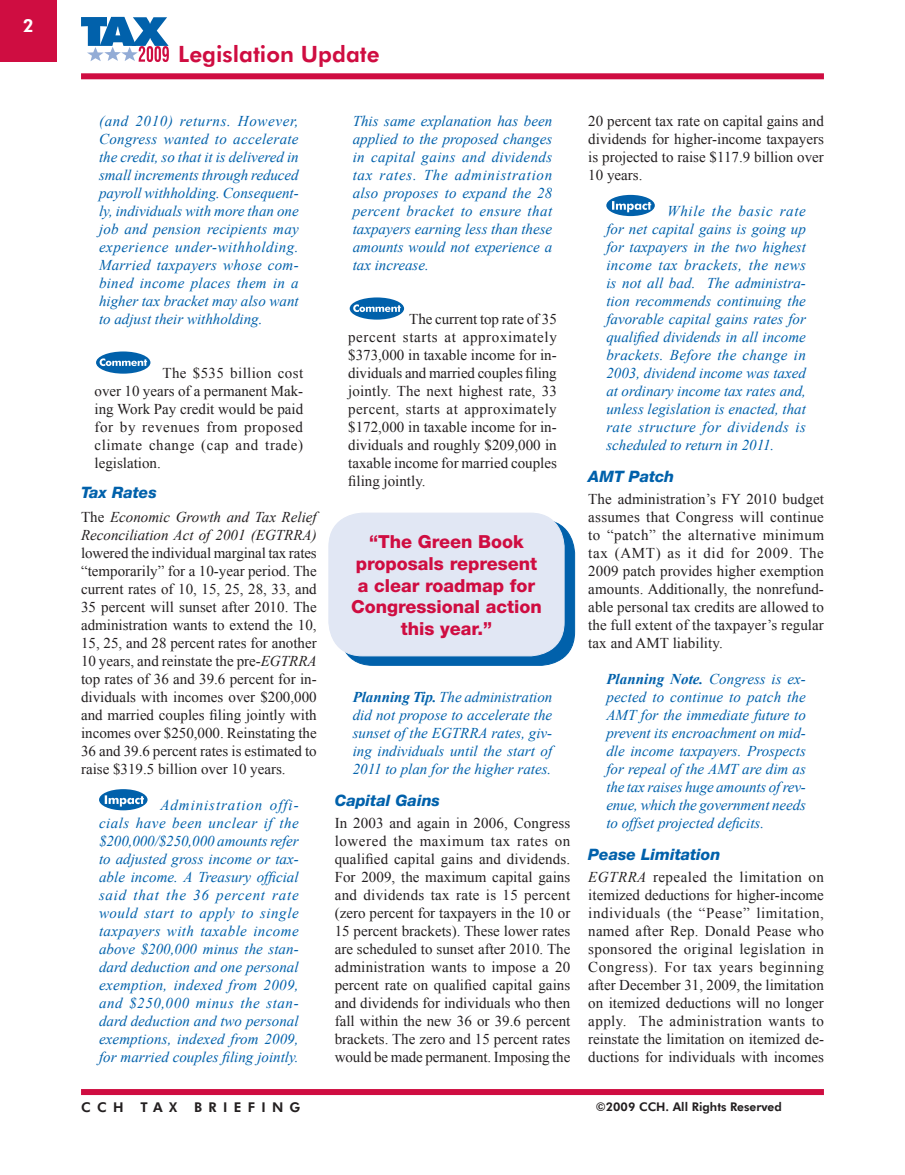
<style>
.page{position:relative;width:905px;height:1175px;background:#fff}
.page>*{position:absolute;margin:0;border:0;box-sizing:border-box;transform-origin:0 0}
.t1{font:800 22.5px "Futura BT";color:#cf0d41}
.t2{font:800 18px/21.6px "Helvetica Neue";color:#cf0d41;text-align:center}
.t3{font:800 18px "Futura BT";color:#fff}
.t4{font:italic 800 15.75px "Helvetica Neue";color:#0161ab}
.t5{font:15px/18px "Times New Roman";color:#231f20;text-align:justify}
.t6{font:italic 15px/18px "Times New Roman";color:#0161ab;text-align:justify}
.t7{font:italic 15px/18px "Times New Roman";color:#231f20}
.t8{font:800 13.5px "Futura BT";letter-spacing:.47em;color:#231f20}
.t9{font:800 12px "Futura BT";color:#231f20}
.s1{font-style:normal}
.s2{font-style:italic}
.s3{font-weight:700}
</style>
<div class="page">
<svg style="left:81px;top:17px;width:88px;height:45px"></svg>
<div style="left:81px;top:1089px;width:743px;height:6px;background:#cf0d41"></div>
<div style="left:81px;top:73px;width:743px;height:6px;background:#cf0d41"></div>
<div style="left:0;top:0;width:57px;height:62px;background:#cf0d41"></div>
<div style="left:96px;top:351px;width:54px;height:23px;background:#0161ab;border-radius:50%"></div>
<svg style="left:100px;top:358px;width:47px;height:8px"></svg>
<div style="left:99px;top:789px;width:48px;height:21px;background:#0161ab;border-radius:50%"></div>
<svg style="left:105px;top:795px;width:39px;height:11px"></svg>
<div style="left:350px;top:297px;width:54px;height:23px;background:#0161ab;border-radius:50%"></div>
<svg style="left:353px;top:304px;width:47px;height:8px"></svg>
<div style="left:606px;top:195px;width:48px;height:21px;background:#0161ab;border-radius:50%"></div>
<svg style="left:612px;top:201px;width:39px;height:11px"></svg>
<div style="left:339px;top:520px;width:235px;height:145px;background:#0161ab;border-radius:34px"></div>
<div style="left:329px;top:513px;width:235px;height:143px;background:#e1e7f4;border-radius:34px"></div>
<div style="left:328px;top:513px;width:236px;height:143px;border:1px solid #e1e7f4;border-radius:34px"></div>
<p class="t3" style="left:23px;top:16px;width:13px">2</p>
<h1 class="t1" style="left:178px;top:43px;width:203px">Legislation Update</h1>
<p class="t6" style="left:99px;top:112px;width:201px">(and 2010) returns. However, Congress wanted to accelerate the credit, so that it is delivered in small increments through reduced payroll withholding. Consequent&shy;ly, individuals with more than one job and pension recipients may experience under-withholding.<br>Married taxpayers whose com&shy;bined income places them in a higher tax bracket may also want to adjust their withholding.</p>
<p class="t5" style="left:94px;top:364px;width:210px;text-indent:68px">The $535 billion cost over 10 years of a permanent Mak&shy;ing Work Pay credit would be paid for by revenues from proposed climate change (cap and trade) legislation.</p>
<p class="t4" style="left:81px;top:487px;width:77px">Tax Rates</p>
<p class="t7" style="left:81px;top:508px;width:237px"><span class="s1">The</span> Economic Growth and Tax Relief<br>Reconciliation Act of 2001 (EGTRRA)</p>
<p class="t5" style="left:81px;top:544px;width:237px">lowered the individual marginal tax rates “temporarily” for a 10-year period. The current rates of 10, 15, 25, 28, 33, and 35 percent will sunset after 2010. The administration wants to extend the 10, 15, 25, and 28 percent rates for another 10 years, and reinstate the pre-<span class="s2">EGTRRA </span>top rates of 36 and 39.6 percent for in&shy;dividuals with incomes over $200,000 and married couples filing jointly with incomes over $250,000. Reinstating the 36 and 39.6 percent rates is estimated to raise $319.5 billion over 10 years.</p>
<p class="t6" style="left:99px;top:796px;width:201px;text-indent:61px">Administration offi&shy;cials have been unclear if the $200,000/$250,000 amounts refer to adjusted gross income or tax&shy;able income. A Treasury official said that the 36 percent rate would start to apply to single taxpayers with taxable income above $200,000 minus the stan&shy;dard deduction and one personal exemption, indexed from 2009, and $250,000 minus the stan&shy;dard deduction and two personal exemptions, indexed from 2009, for married couples filing jointly.</p>
<p class="t6" style="left:353px;top:112px;width:201px">This same explanation has been applied to the proposed changes in capital gains and dividends tax rates. The administration also proposes to expand the 28 percent bracket to ensure that taxpayers earning less than these amounts would not experience a tax increase.</p>
<p class="t5" style="left:348px;top:310px;width:210px;text-indent:61px">The current top rate of 35 percent starts at approximately $373,000 in taxable income for in&shy;dividuals and married couples filing jointly. The next highest rate, 33 percent, starts at approximately $172,000 in taxable income for in&shy;dividuals and roughly $209,000 in taxable income for married couples filing jointly.</p>
<p class="t2" style="left:351px;top:533px;width:192px">“The Green Book proposals represent a clear roadmap for<br>Congressional action this year.”</p>
<p class="t6" style="left:353px;top:688px;width:201px"><span class="s3">Planning Tip.</span> The administration did not propose to accelerate the sunset of the EGTRRA rates, giv&shy;ing individuals until the start of 2011 to plan for the higher rates.</p>
<p class="t4" style="left:334px;top:794px;width:107px">Capital Gains</p>
<p class="t5" style="left:334px;top:814px;width:237px">In 2003 and again in 2006, Congress lowered the maximum tax rates on qualified capital gains and dividends.<br>For 2009, the maximum capital gains and dividends tax rate is 15 percent (zero percent for taxpayers in the 10 or 15 percent brackets). These lower rates are scheduled to sunset after 2010. The administration wants to impose a 20 percent rate on qualified capital gains and dividends for individuals who then fall within the new 36 or 39.6 percent brackets. The zero and 15 percent rates would be made permanent. Imposing the</p>
<p class="t5" style="left:588px;top:112px;width:237px">20 percent tax rate on capital gains and dividends for higher-income taxpayers is projected to raise $117.9 billion over 10 years.</p>
<p class="t6" style="left:606px;top:202px;width:201px;text-indent:61px">While the basic rate for net capital gains is going up for taxpayers in the two highest income tax brackets, the news is not all bad. The administra&shy;tion recommends continuing the favorable capital gains rates for qualified dividends in all income brackets. Before the change in 2003, dividend income was taxed at ordinary income tax rates and, unless legislation is enacted, that rate structure for dividends is scheduled to return in 2011.</p>
<p class="t4" style="left:588px;top:470px;width:87px">AMT Patch</p>
<p class="t5" style="left:588px;top:490px;width:237px">The administration’s FY 2010 budget assumes that Congress will continue to “patch” the alternative minimum tax (AMT) as it did for 2009. The 2009 patch provides higher exemption amounts. Additionally, the nonrefund&shy;able personal tax credits are allowed to the full extent of the taxpayer’s regular tax and AMT liability.</p>
<p class="t6" style="left:606px;top:670px;width:201px"><span class="s3">Planning Note.</span> Congress is ex&shy;pected to continue to patch the AMT for the immediate future to prevent its encroachment on mid&shy;dle income taxpayers. Prospects for repeal of the AMT are dim as the tax raises huge amounts of rev&shy;enue, which the government needs to offset projected deficits.</p>
<p class="t4" style="left:588px;top:848px;width:134px">Pease Limitation</p>
<p class="t5" style="left:588px;top:868px;width:237px"><span class="s2">EGTRRA</span> repealed the limitation on itemized deductions for higher-income individuals (the “Pease” limitation, named after Rep. Donald Pease who sponsored the original legislation in Congress). For tax years beginning after December 31, 2009, the limitation on itemized deductions will no longer apply. The administration wants to reinstate the limitation on itemized de&shy;ductions for individuals with incomes</p>
<p class="t8" style="left:81px;top:1100px;width:221px">CCH TAX BRIEFING</p>
<p class="t9" style="left:596px;top:1100px;width:187px">©2009 CCH. All Rights Reserved</p>
</div>
